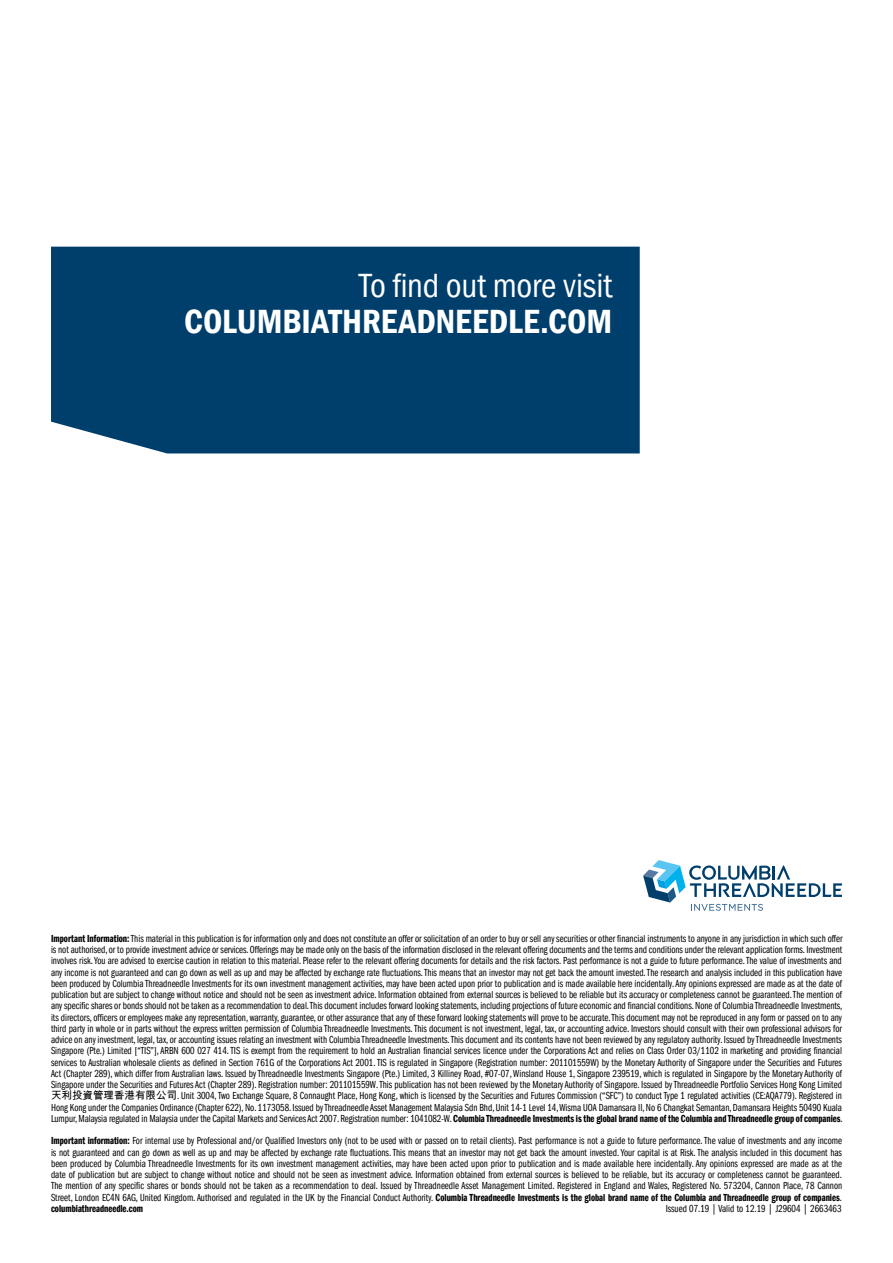
<style>
.page{position:relative;width:893px;height:1263px;background:#fff}
.page>*{position:absolute;margin:0;border:0;box-sizing:border-box;transform-origin:0 0}
.t1{font:34.5px "ITC Frank Gofor Ameriprise Dm Cn";color:#fff}
.t2{font:condensed 34.5px "ITC Frank Gofor Ameriprise";letter-spacing:-.005em;color:#fff}
.t3{font:10.5px/11.2px "ITC Frank Gofor Ameriprise Bk Cm";color:#000;text-align:justify}
.t4{font:10.5px "ITC Frank Gofor Ameriprise Dm Cm";color:#000}
.s1{font-family:"ITC Frank Gofor Ameriprise Dm Cm"}
.s2{font-family:"Arial Unicode MS"}
</style>
<div class="page">
<div style="left:51px;top:247px;width:589px;height:206px;background:#003e6b"></div>
<svg style="left:643px;top:860px;width:199px;height:51px"></svg>
<h1 class="t2" style="left:359px;top:266px;width:255px">To find out more visit</h1>
<h1 class="t1" style="left:184px;top:302px;width:430px">COLUMBIATHREADNEEDLE.COM</h1>
<p class="t3" style="left:51px;top:933px;width:793px"><span class="s1">Important Information:</span> This material in this publication is for information only and does not constitute an offer or solicitation of an order to buy or sell any securities or other financial instruments to anyone in any jurisdiction in which such offer is not authorised, or to provide investment advice or services. Offerings may be made only on the basis of the information disclosed in the relevant offering documents and the terms and conditions under the relevant application forms. Investment involves risk. You are advised to exercise caution in relation to this material. Please refer to the relevant offering documents for details and the risk factors. Past performance is not a guide to future performance. The value of investments and any income is not guaranteed and can go down as well as up and may be affected by exchange rate fluctuations. This means that an investor may not get back the amount invested. The research and analysis included in this publication have been produced by Columbia Threadneedle Investments for its own investment management activities, may have been acted upon prior to publication and is made available here incidentally. Any opinions expressed are made as at the date of publication but are subject to change without notice and should not be seen as investment advice. Information obtained from external sources is believed to be reliable but its accuracy or completeness cannot be guaranteed. The mention of any specific shares or bonds should not be taken as a recommendation to deal. This document includes forward looking statements, including projections of future economic and financial conditions. None of Columbia Threadneedle Investments, its directors, officers or employees make any representation, warranty, guarantee, or other assurance that any of these forward looking statements will prove to be accurate. This document may not be reproduced in any form or passed on to any third party in whole or in parts without the express written permission of Columbia Threadneedle Investments. This document is not investment, legal, tax, or accounting advice. Investors should consult with their own professional advisors for advice on any investment, legal, tax, or accounting issues relating an investment with Columbia Threadneedle Investments. This document and its contents have not been reviewed by any regulatory authority. Issued by Threadneedle Investments Singapore (Pte.) Limited [“TIS”], ARBN 600 027 414. TIS is exempt from the requirement to hold an Australian financial services licence under the Corporations Act and relies on Class Order 03/1102 in marketing and providing financial services to Australian wholesale clients as defined in Section 761G of the Corporations Act 2001. TIS is regulated in Singapore (Registration number: 201101559W) by the Monetary Authority of Singapore under the Securities and Futures Act (Chapter 289), which differ from Australian laws. Issued by Threadneedle Investments Singapore (Pte.) Limited, 3 Killiney Road, #07-07, Winsland House 1, Singapore 239519, which is regulated in Singapore by the Monetary Authority of Singapore under the Securities and Futures Act (Chapter 289). Registration number: 201101559W. This publication has not been reviewed by the Monetary Authority of Singapore. Issued by Threadneedle Portfolio Services Hong Kong Limited<span class="s2">天利投資管理香港有限公司</span>. Unit 3004, Two Exchange Square, 8 Connaught Place, Hong Kong, which is licensed by the Securities and Futures Commission (“SFC”) to conduct Type 1 regulated activities (CE:AQA779). Registered in Hong Kong under the Companies Ordinance (Chapter 622), No. 1173058. Issued by Threadneedle Asset Management Malaysia Sdn Bhd, Unit 14-1 Level 14, Wisma UOA Damansara II, No 6 Changkat Semantan, Damansara Heights 50490 Kuala Lumpur, Malaysia regulated in Malaysia under the Capital Markets and Services Act 2007. Registration number: 1041082-W. <span class="s1">Columbia Threadneedle Investments is the global brand name of the Columbia and Threadneedle group of companies</span>.</p>
<p class="t3" style="left:51px;top:1135px;width:793px"><span class="s1">Important information:</span> For internal use by Professional and/or Qualified Investors only (not to be used with or passed on to retail clients). Past performance is not a guide to future performance. The value of investments and any income is not guaranteed and can go down as well as up and may be affected by exchange rate fluctuations. This means that an investor may not get back the amount invested. Your capital is at Risk. The analysis included in this document has been produced by Columbia Threadneedle Investments for its own investment management activities, may have been acted upon prior to publication and is made available here incidentally. Any opinions expressed are made as at the date of publication but are subject to change without notice and should not be seen as investment advice. Information obtained from external sources is believed to be reliable, but its accuracy or completeness cannot be guaranteed.<br>The mention of any specific shares or bonds should not be taken as a recommendation to deal. Issued by Threadneedle Asset Management Limited. Registered in England and Wales, Registered No. 573204, Cannon Place, 78 Cannon Street, London EC4N 6AG, United Kingdom. Authorised and regulated in the UK by the Financial Conduct Authority. <span class="s1">Columbia Threadneedle Investments is the global brand name of the Columbia and Threadneedle group of companies</span>.</p>
<p class="t4" style="left:51px;top:1202px;width:94px">columbiathreadneedle.com</p>
<p class="t3" style="left:666px;top:1203px;width:177px">Issued 07.19 | Valid to 12.19 | J29604 | 2663463</p>
</div>
